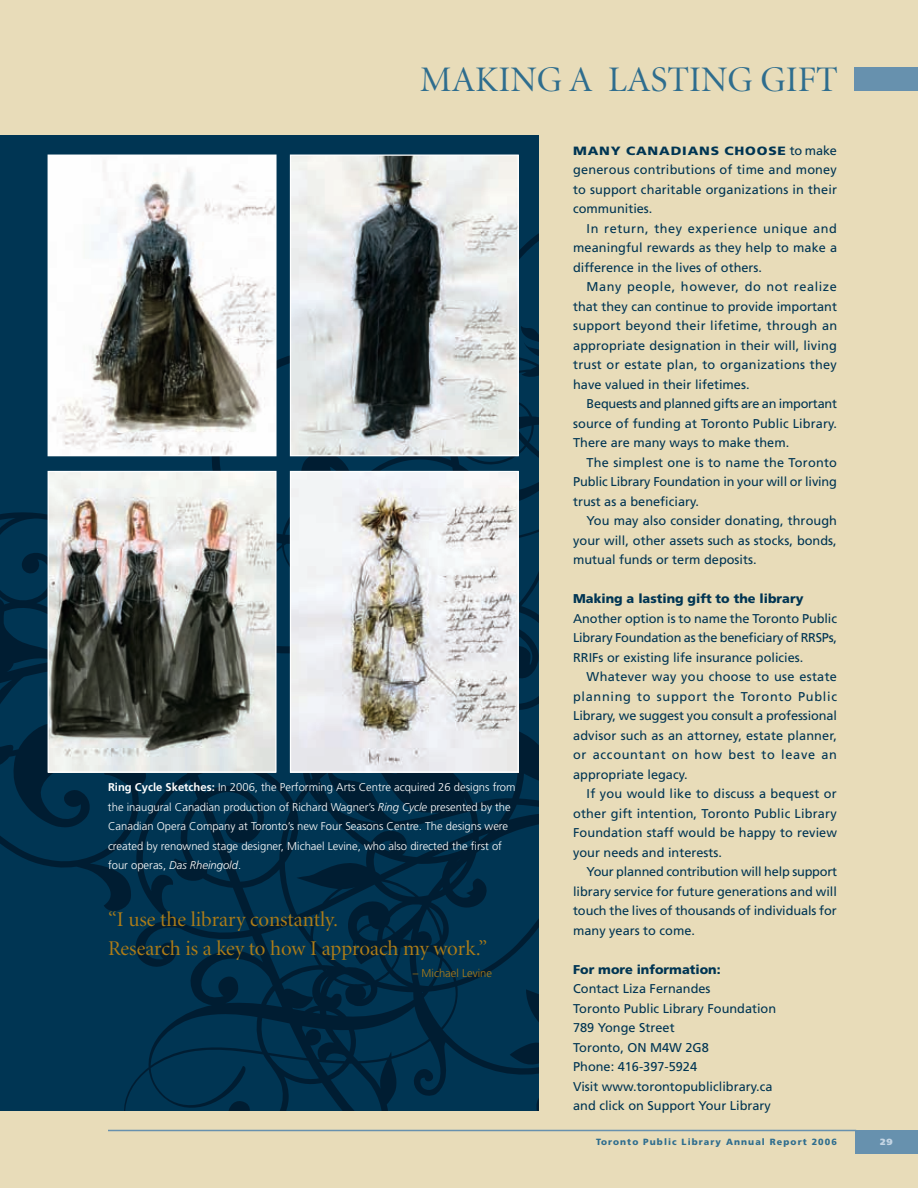
<style>
.page{position:relative;width:918px;height:1188px;background:#e8dcb9}
.page>*{position:absolute;margin:0;border:0;box-sizing:border-box;transform-origin:0 0}
.t1{font:36px "Minion Display Regular SC";color:#2e6d8e}
.t2{font:21px/28.5px "Minion Display";color:#ad7c17}
.t3{font:12.75px/19.5px "Frutiger";color:#003553;text-align:justify}
.t4{font:900 12.75px "Frutiger";color:#003553}
.t5{font:900 12px "Frutiger";letter-spacing:.06em;color:#003553;scale:1.15 1}
.t6{font:300 11.25px/19.5px "Frutiger";color:#fff}
.t7{font:300 11.25px "Frutiger";color:#ad7c17}
.t8{font:900 9px "Frutiger";letter-spacing:.12em;color:#2e6d8e}
.t9{font:900 9px "Frutiger";color:#c4d5e4}
.s1{font-weight:700}
.s2{font-style:italic}
.s3{font-weight:400;font-size:12.75px}
</style>
<div class="page">
<div style="left:0;top:135px;width:538px;height:975px;background:#003553"></div>
<svg style="left:0;top:322px;width:538px;height:788px"></svg>
<svg style="left:472px;top:234px;width:66px;height:619px"></svg>
<img style="left:50px;top:157px;width:225px;height:297px">
<div style="left:48px;top:155px;width:229px;height:301px;border:1px solid #fff"></div>
<img style="left:292px;top:473px;width:225px;height:298px">
<div style="left:290px;top:471px;width:229px;height:302px;border:1px solid #fff"></div>
<img style="left:50px;top:473px;width:225px;height:298px">
<div style="left:48px;top:471px;width:229px;height:302px;border:1px solid #fff"></div>
<img style="left:292px;top:157px;width:225px;height:297px">
<div style="left:290px;top:155px;width:229px;height:301px;border:1px solid #fff"></div>
<hr style="left:108px;top:1130px;width:748px;height:1px;background:#6791ae">
<div style="left:855px;top:1130px;width:63px;height:23px;background:#6791ae"></div>
<div style="left:855px;top:67px;width:63px;height:23px;background:#6791ae"></div>
<h1 class="t1" style="left:420px;top:62px;width:419px">MAKING A LASTING GIFT</h1>
<p class="t6" style="left:108px;top:778px;width:409px"><span class="s1">Ring Cycle Sketches:</span> In 2006, the Performing Arts Centre acquired 26 designs from the inaugural Canadian production of Richard Wagner’s <span class="s2">Ring Cycle</span> presented by the Canadian Opera Company at Toronto’s new Four Seasons Centre. The designs were created by renowned stage designer, Michael Levine, who also directed the first of four operas, <span class="s2">Das Rheingold</span>.</p>
<h2 class="t2" style="left:108px;top:906px;width:381px">“I use the library constantly.<br>Research is a key to how I approach my work.”</h2>
<p class="t7" style="left:413px;top:967px;width:81px">– Michael Levine</p>
<p class="t5" style="left:573px;top:143px;width:231px">Many Canadians choose <span class="s3">to make</span></p>
<p class="t3" style="left:573px;top:160px;width:265px">generous contributions of time and money to support charitable organizations in their communities.</p>
<p class="t3" style="left:573px;top:218px;width:265px;text-indent:14px">In return, they experience unique and meaningful rewards as they help to make a difference in the lives of others.</p>
<p class="t3" style="left:573px;top:277px;width:266px;text-indent:14px">Many people, however, do not realize that they can continue to provide important support beyond their lifetime, through an appropriate designation in their will, living trust or estate plan, to organizations they have valued in their lifetimes.</p>
<p class="t3" style="left:573px;top:394px;width:266px;text-indent:14px">Bequests and planned gifts are an important source of funding at Toronto Public Library.<br>There are many ways to make them.</p>
<p class="t3" style="left:573px;top:452px;width:265px;text-indent:14px">The simplest one is to name the Toronto Public Library Foundation in your will or living trust as a beneficiary.</p>
<p class="t3" style="left:573px;top:511px;width:265px;text-indent:14px">You may also consider donating, through your will, other assets such as stocks, bonds, mutual funds or term deposits.</p>
<p class="t4" style="left:573px;top:591px;width:232px">Making a lasting gift to the library</p>
<p class="t3" style="left:573px;top:609px;width:265px">Another option is to name the Toronto Public Library Foundation as the beneficiary of RRSPs, RRIFs or existing life insurance policies.</p>
<p class="t3" style="left:573px;top:667px;width:266px;text-indent:14px">Whatever way you choose to use estate planning to support the Toronto Public Library, we suggest you consult a professional advisor such as an attorney, estate planner, or accountant on how best to leave an appropriate legacy.</p>
<p class="t3" style="left:573px;top:784px;width:265px;text-indent:14px">If you would like to discuss a bequest or other gift intention, Toronto Public Library Foundation staff would be happy to review your needs and interests.</p>
<p class="t3" style="left:573px;top:862px;width:266px;text-indent:14px">Your planned contribution will help support library service for future generations and will touch the lives of thousands of individuals for many years to come.</p>
<p class="t4" style="left:573px;top:962px;width:149px">For more information:</p>
<p class="t3" style="left:573px;top:979px;width:205px;text-align:left">Contact Liza Fernandes<br>Toronto Public Library Foundation<br>789 Yonge Street<br>Toronto, ON M4W 2G8<br>Phone: 416-397-5924<br>Visit www.torontopubliclibrary.ca and click on Support Your Library</p>
<p class="t8" style="left:596px;top:1136px;width:242px">Toronto Public Library Annual Report 2006</p>
<p class="t9" style="left:880px;top:1136px;width:14px">29</p>
</div>
